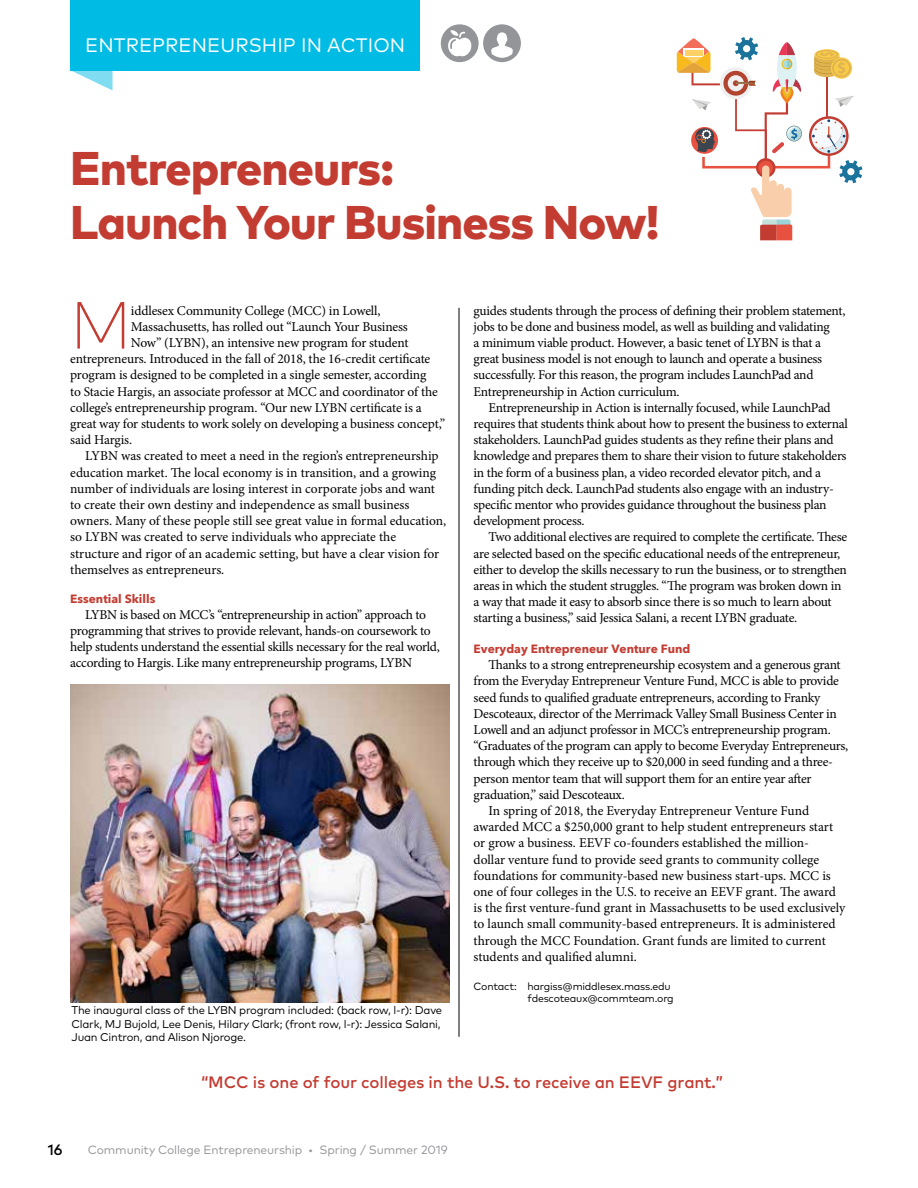
<style>
.page{position:relative;width:918px;height:1188px;background:#fff}
.page>*{position:absolute;margin:0;border:0;box-sizing:border-box;transform-origin:0 0}
.t1{font:200 66.45px "Mark Pro";color:#c33c32}
.t2{font:800 47.25px/54px "Mark Pro";letter-spacing:-.02em;color:#c33c32}
.t3{font:19.5px "Mark Pro";letter-spacing:.005em;color:#fff}
.t4{font:500 16.5px "Mark Pro";letter-spacing:-.01em;color:#c33c32}
.t5{font:500 15px "Mark Pro";color:#000}
.t6{font:13.5px/16.2px "Minion Pro";letter-spacing:-.02em;color:#000}
.t7{font:13.5px "Minion Pro";color:#000}
.t8{font:12px "Mark Pro";letter-spacing:-.01em;color:#939598}
.t9{font:700 12px "Avenir Next";color:#c33c32}
.t10{font:11.25px/13.5px "Mark Pro";letter-spacing:-.02em;color:#000}
.t11{font:10.5px/12.6px "Mark Pro";letter-spacing:-.02em;color:#000;text-align:right}
</style>
<div class="page">
<svg style="left:677px;top:37px;width:186px;height:203px"></svg>
<svg style="left:441px;top:24px;width:80px;height:38px"></svg>
<svg style="left:70px;top:70px;width:43px;height:20px"></svg>
<div style="left:70px;top:0;width:350px;height:70px;background:#00bce4"></div>
<img style="left:70px;top:685px;width:380px;height:317px">
<hr style="left:459px;top:308px;width:1px;height:729px;background:#000">
<h3 class="t3" style="left:85px;top:30px;width:322px">ENTREPRENEURSHIP IN ACTION</h3>
<h2 class="t2" style="left:70px;top:137px;width:591px">Entrepreneurs:<br>Launch Your Business Now!</h2>
<h1 class="t1" style="left:70px;top:275px;width:63px">M</h1>
<p class="t6" style="left:131px;top:302px;width:251px">iddlesex Community College (MCC) in Lowell,</p>
<p class="t6" style="left:131px;top:319px;width:279px">Massachusetts, has rolled out “Launch Your Business</p>
<p class="t6" style="left:131px;top:335px;width:279px">Now” (LYBN), an intensive new program for student</p>
<p class="t6" style="left:70px;top:351px;width:362px">entrepreneurs. Introduced in the fall of 2018, the 16-credit certificate</p>
<p class="t6" style="left:70px;top:367px;width:358px">program is designed to be completed in a single semester, according</p>
<p class="t6" style="left:70px;top:383px;width:369px">to Stacie Hargis, an associate professor at MCC and coordinator of the</p>
<p class="t6" style="left:70px;top:400px;width:353px">college’s entrepreneurship program. “Our new LYBN certificate is a</p>
<p class="t6" style="left:70px;top:416px;width:377px">great way for students to work solely on developing a business concept,”</p>
<p class="t6" style="left:70px;top:432px;width:63px">said Hargis.</p>
<p class="t7" style="left:85px;top:447px;width:355px">LYBN was created to meet a need in the region’s entrepreneurship</p>
<p class="t7" style="left:70px;top:463px;width:367px">education market. The local economy is in transition, and a growing</p>
<p class="t7" style="left:70px;top:480px;width:366px">number of individuals are losing interest in corporate jobs and want</p>
<p class="t7" style="left:70px;top:496px;width:341px">to create their own destiny and independence as small business</p>
<p class="t7" style="left:70px;top:512px;width:377px">owners. Many of these people still see great value in formal education,</p>
<p class="t7" style="left:70px;top:528px;width:327px">so LYBN was created to serve individuals who appreciate the</p>
<p class="t7" style="left:70px;top:544px;width:370px">structure and rigor of an academic setting, but have a clear vision for</p>
<p class="t6" style="left:70px;top:562px;width:156px">themselves as entrepreneurs.</p>
<p class="t9" style="left:70px;top:588px;width:87px">Essential Skills</p>
<p class="t6" style="left:70px;top:607px;width:371px;text-indent:15px">LYBN is based on MCC’s “entrepreneurship in action” approach to programming that strives to provide relevant, hands-on coursework to help students understand the essential skills necessary for the real world, according to Hargis. Like many entrepreneurship programs, LYBN</p>
<p class="t10" style="left:71px;top:1003px;width:372px">The inaugural class of the LYBN program included: (back row, l-r): Dave<br>Clark, MJ Bujold, Lee Denis, Hilary Clark; (front row, l-r): Jessica Salani,<br>Juan Cintron, and Alison Njoroge.</p>
<p class="t6" style="left:474px;top:302px;width:373px">guides students through the process of defining their problem statement, jobs to be done and business model, as well as building and validating<br>a minimum viable product. However, a basic tenet of LYBN is that a great business model is not enough to launch and operate a business successfully. For this reason, the program includes LaunchPad and Entrepreneurship in Action curriculum.</p>
<p class="t6" style="left:474px;top:400px;width:376px;text-indent:15px">Entrepreneurship in Action is internally focused, while LaunchPad requires that students think about how to present the business to external stakeholders. LaunchPad guides students as they refine their plans and knowledge and prepares them to share their vision to future stakeholders in the form of a business plan, a video recorded elevator pitch, and a funding pitch deck. LaunchPad students also engage with an industry&shy;specific mentor who provides guidance throughout the business plan development process.</p>
<p class="t6" style="left:474px;top:529px;width:375px;text-indent:15px">Two additional electives are required to complete the certificate. These are selected based on the specific educational needs of the entrepreneur, either to develop the skills necessary to run the business, or to strengthen areas in which the student struggles. “The program was broken down in a way that made it easy to absorb since there is so much to learn about starting a business,” said Jessica Salani, a recent LYBN graduate.</p>
<p class="t9" style="left:474px;top:638px;width:218px">Everyday Entrepreneur Venture Fund</p>
<p class="t6" style="left:489px;top:657px;width:354px">Thanks to a strong entrepreneurship ecosystem and a generous grant</p>
<p class="t6" style="left:474px;top:673px;width:367px">from the Everyday Entrepreneur Venture Fund, MCC is able to provide</p>
<p class="t6" style="left:474px;top:689px;width:348px">seed funds to qualified graduate entrepreneurs, according to Franky</p>
<p class="t6" style="left:474px;top:706px;width:365px">Descoteaux, director of the Merrimack Valley Small Business Center in</p>
<p class="t6" style="left:474px;top:722px;width:359px">Lowell and an adjunct professor in MCC’s entrepreneurship program.</p>
<p class="t6" style="left:474px;top:738px;width:376px">“Graduates of the program can apply to become Everyday Entrepreneurs,</p>
<p class="t6" style="left:474px;top:754px;width:361px">through which they receive up to $20,000 in seed funding and a three-</p>
<p class="t6" style="left:474px;top:770px;width:340px">person mentor team that will support them for an entire year after</p>
<p class="t6" style="left:474px;top:787px;width:153px">graduation,” said Descoteaux.</p>
<p class="t6" style="left:489px;top:803px;width:322px">In spring of 2018, the Everyday Entrepreneur Venture Fund</p>
<p class="t7" style="left:474px;top:818px;width:361px">awarded MCC a $250,000 grant to help student entrepreneurs start</p>
<p class="t7" style="left:474px;top:834px;width:337px">or grow a business. EEVF co-founders established the million-</p>
<p class="t7" style="left:474px;top:850px;width:347px">dollar venture fund to provide seed grants to community college</p>
<p class="t6" style="left:474px;top:868px;width:359px">foundations for community-based new business start-ups. MCC is</p>
<p class="t6" style="left:474px;top:884px;width:364px">one of four colleges in the U.S. to receive an EEVF grant. The award</p>
<p class="t6" style="left:474px;top:900px;width:373px">is the first venture-fund grant in Massachusetts to be used exclusively</p>
<p class="t7" style="left:474px;top:915px;width:364px">to launch small community-based entrepreneurs. It is administered</p>
<p class="t7" style="left:474px;top:931px;width:354px">through the MCC Foundation. Grant funds are limited to current</p>
<p class="t7" style="left:474px;top:948px;width:165px">students and qualified alumni.</p>
<p class="t11" style="left:474px;top:979px;width:202px">Contact: hargiss@middlesex.mass.edu fdescoteaux@commteam.org</p>
<p class="t4" style="left:201px;top:1069px;width:524px">“MCC is one of four colleges in the U.S. to receive an EEVF grant.”</p>
<p class="t5" style="left:48px;top:1139px;width:16px">16</p>
<p class="t8" style="left:88px;top:1141px;width:361px">Community College Entrepreneurship • Spring / Summer 2019</p>
</div>
